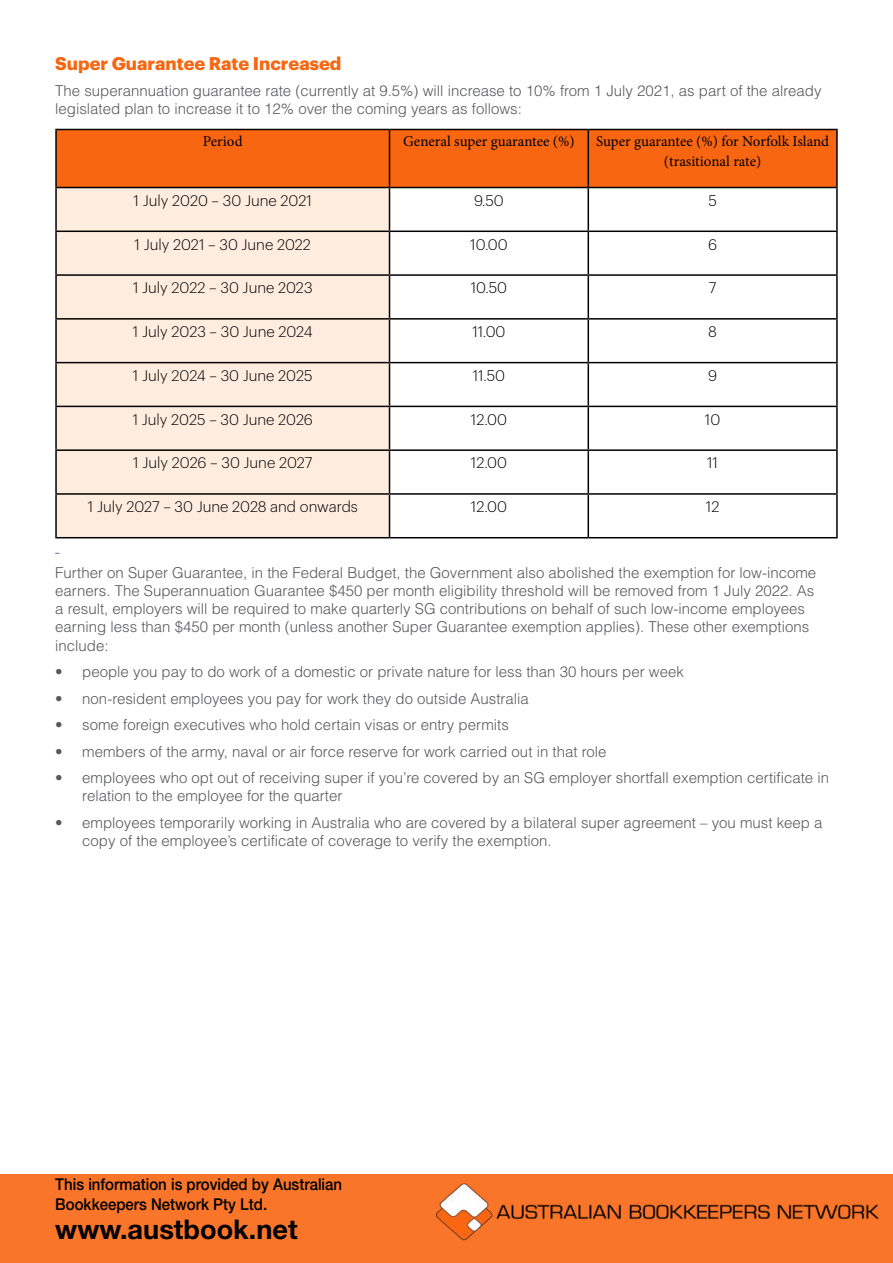
<style>
.page{position:relative;width:893px;height:1263px;background:#fff}
.page>*{position:absolute;margin:0;border:0;box-sizing:border-box;transform-origin:0 0}
.t1{font:700 27.15px "Helvetica Neue LT Std";color:#000}
.t2{font:700 18px "Graphik";color:#f96611}
.t3{font:500 16.35px/19.5px "Helvetica Neue LT Std";color:#000;scale:.92 1}
.t4{font:300 15px/18px "Helvetica";color:#58595b}
.t5{font:300 15px "Graphik";color:#000}
.t6{font:15px/19.5px "Minion Pro";color:#000;text-align:center}
</style>
<div class="page">
<div style="left:0;top:1174px;width:893px;height:89px;background:#f97529"></div>
<img style="left:436px;top:1183px;width:443px;height:58px">
<div style="left:57px;top:130px;width:779px;height:57px;background:#f96611"></div>
<div style="left:57px;top:188px;width:332px;height:349px;background:#feecdf"></div>
<hr style="left:55px;top:129px;width:334px;height:1px;background:#000">
<hr style="left:55px;top:130px;width:2px;height:57px;background:#000">
<hr style="left:389px;top:129px;width:199px;height:1px;background:#000">
<hr style="left:389px;top:130px;width:1px;height:57px;background:#000">
<hr style="left:588px;top:129px;width:250px;height:1px;background:#000">
<hr style="left:588px;top:130px;width:1px;height:57px;background:#000">
<hr style="left:836px;top:130px;width:2px;height:57px;background:#000">
<hr style="left:55px;top:187px;width:334px;height:1px;background:#000">
<hr style="left:55px;top:188px;width:2px;height:43px;background:#000">
<hr style="left:389px;top:187px;width:199px;height:1px;background:#000">
<hr style="left:389px;top:188px;width:1px;height:43px;background:#000">
<hr style="left:588px;top:187px;width:250px;height:1px;background:#000">
<hr style="left:588px;top:188px;width:1px;height:43px;background:#000">
<hr style="left:836px;top:188px;width:2px;height:43px;background:#000">
<hr style="left:55px;top:231px;width:334px;height:1px;background:#000">
<hr style="left:55px;top:232px;width:2px;height:42px;background:#000">
<hr style="left:389px;top:231px;width:199px;height:1px;background:#000">
<hr style="left:389px;top:232px;width:1px;height:42px;background:#000">
<hr style="left:588px;top:231px;width:250px;height:1px;background:#000">
<hr style="left:588px;top:232px;width:1px;height:42px;background:#000">
<hr style="left:836px;top:232px;width:2px;height:42px;background:#000">
<hr style="left:55px;top:274px;width:334px;height:2px;background:#000">
<hr style="left:55px;top:276px;width:2px;height:42px;background:#000">
<hr style="left:389px;top:274px;width:199px;height:2px;background:#000">
<hr style="left:389px;top:276px;width:1px;height:42px;background:#000">
<hr style="left:588px;top:274px;width:250px;height:2px;background:#000">
<hr style="left:588px;top:276px;width:1px;height:42px;background:#000">
<hr style="left:836px;top:276px;width:2px;height:42px;background:#000">
<hr style="left:55px;top:318px;width:334px;height:2px;background:#000">
<hr style="left:55px;top:320px;width:2px;height:42px;background:#000">
<hr style="left:389px;top:318px;width:199px;height:2px;background:#000">
<hr style="left:389px;top:320px;width:1px;height:42px;background:#000">
<hr style="left:588px;top:318px;width:250px;height:2px;background:#000">
<hr style="left:588px;top:320px;width:1px;height:42px;background:#000">
<hr style="left:836px;top:320px;width:2px;height:42px;background:#000">
<hr style="left:55px;top:362px;width:334px;height:1px;background:#000">
<hr style="left:55px;top:363px;width:2px;height:43px;background:#000">
<hr style="left:389px;top:362px;width:199px;height:1px;background:#000">
<hr style="left:389px;top:363px;width:1px;height:43px;background:#000">
<hr style="left:588px;top:362px;width:250px;height:1px;background:#000">
<hr style="left:588px;top:363px;width:1px;height:43px;background:#000">
<hr style="left:836px;top:363px;width:2px;height:43px;background:#000">
<hr style="left:55px;top:406px;width:334px;height:1px;background:#000">
<hr style="left:55px;top:407px;width:2px;height:42px;background:#000">
<hr style="left:389px;top:406px;width:199px;height:1px;background:#000">
<hr style="left:389px;top:407px;width:1px;height:42px;background:#000">
<hr style="left:588px;top:406px;width:250px;height:1px;background:#000">
<hr style="left:588px;top:407px;width:1px;height:42px;background:#000">
<hr style="left:836px;top:407px;width:2px;height:42px;background:#000">
<hr style="left:55px;top:449px;width:334px;height:2px;background:#000">
<hr style="left:55px;top:451px;width:2px;height:42px;background:#000">
<hr style="left:389px;top:449px;width:199px;height:2px;background:#000">
<hr style="left:389px;top:451px;width:1px;height:42px;background:#000">
<hr style="left:588px;top:449px;width:250px;height:2px;background:#000">
<hr style="left:588px;top:451px;width:1px;height:42px;background:#000">
<hr style="left:836px;top:451px;width:2px;height:42px;background:#000">
<hr style="left:55px;top:493px;width:334px;height:2px;background:#000">
<hr style="left:55px;top:495px;width:2px;height:42px;background:#000">
<hr style="left:389px;top:493px;width:199px;height:2px;background:#000">
<hr style="left:389px;top:495px;width:1px;height:42px;background:#000">
<hr style="left:588px;top:493px;width:250px;height:2px;background:#000">
<hr style="left:588px;top:495px;width:1px;height:42px;background:#000">
<hr style="left:836px;top:495px;width:2px;height:42px;background:#000">
<hr style="left:55px;top:537px;width:334px;height:1px;background:#000">
<hr style="left:389px;top:537px;width:199px;height:1px;background:#000">
<hr style="left:588px;top:537px;width:250px;height:1px;background:#000">
<p class="t2" style="left:55px;top:49px;width:288px">Super Guarantee Rate Increased</p>
<p class="t4" style="left:55px;top:81px;width:768px">The superannuation guarantee rate (currently at 9.5%) will increase to 10% from 1 July 2021, as part of the already legislated plan to increase it to 12% over the coming years as follows:</p>
<p class="t6" style="left:203px;top:132px;width:41px">Period</p>
<p class="t6" style="left:403px;top:132px;width:173px">General super guarantee (%)</p>
<p class="t6" style="left:596px;top:132px;width:235px">Super guarantee (%) for Norfolk Island (trasitional rate)</p>
<p class="t5" style="left:134px;top:189px;width:180px">1 July 2020 – 30 June 2021</p>
<p class="t5" style="left:474px;top:189px;width:31px">9.50</p>
<p class="t5" style="left:708px;top:189px;width:10px">5</p>
<p class="t5" style="left:135px;top:233px;width:178px">1 July 2021 – 30 June 2022</p>
<p class="t5" style="left:470px;top:233px;width:39px">10.00</p>
<p class="t5" style="left:708px;top:233px;width:10px">6</p>
<p class="t5" style="left:133px;top:277px;width:181px">1 July 2022 – 30 June 2023</p>
<p class="t5" style="left:471px;top:277px;width:38px">10.50</p>
<p class="t5" style="left:709px;top:277px;width:9px">7</p>
<p class="t5" style="left:133px;top:321px;width:181px">1 July 2023 – 30 June 2024</p>
<p class="t5" style="left:472px;top:321px;width:35px">11.00</p>
<p class="t5" style="left:708px;top:321px;width:10px">8</p>
<p class="t5" style="left:133px;top:364px;width:181px">1 July 2024 – 30 June 2025</p>
<p class="t5" style="left:473px;top:364px;width:34px">11.50</p>
<p class="t5" style="left:708px;top:364px;width:10px">9</p>
<p class="t5" style="left:133px;top:408px;width:182px">1 July 2025 – 30 June 2026</p>
<p class="t5" style="left:471px;top:408px;width:37px">12.00</p>
<p class="t5" style="left:705px;top:408px;width:17px">10</p>
<p class="t5" style="left:133px;top:452px;width:181px">1 July 2026 – 30 June 2027</p>
<p class="t5" style="left:471px;top:452px;width:37px">12.00</p>
<p class="t5" style="left:707px;top:452px;width:12px">11</p>
<p class="t5" style="left:88px;top:496px;width:272px">1 July 2027 – 30 June 2028 and onwards</p>
<p class="t5" style="left:471px;top:496px;width:37px">12.00</p>
<p class="t5" style="left:706px;top:496px;width:15px">12</p>
<p class="t4" style="left:55px;top:564px;width:762px">Further on Super Guarantee, in the Federal Budget, the Government also abolished the exemption for low-income earners. The Superannuation Guarantee $450 per month eligibility threshold will be removed from 1 July 2022. As a result, employers will be required to make quarterly SG contributions on behalf of such low-income employees earning less than $450 per month (unless another Super Guarantee exemption applies). These other exemptions include:</p>
<p class="t4" style="left:55px;top:662px;width:630px">• people you pay to do work of a domestic or private nature for less than 30 hours per week</p>
<p class="t4" style="left:55px;top:689px;width:475px">• non-resident employees you pay for work they do outside Australia</p>
<p class="t4" style="left:55px;top:715px;width:455px">• some foreign executives who hold certain visas or entry permits</p>
<p class="t4" style="left:55px;top:742px;width:553px">• members of the army, naval or air force reserve for work carried out in that role</p>
<p class="t4" style="left:82px;top:768px;width:748px;text-indent:-27px">• employees who opt out of receiving super if you’re covered by an SG employer shortfall exemption certificate in relation to the employee for the quarter</p>
<p class="t4" style="left:82px;top:813px;width:742px;text-indent:-27px">• employees temporarily working in Australia who are covered by a bilateral super agreement – you must keep a copy of the employee’s certificate of coverage to verify the exemption.</p>
<p class="t3" style="left:55px;top:1174px;width:313px">This information is provided by Australian<br>Bookkeepers Network Pty Ltd.</p>
<h1 class="t1" style="left:55px;top:1213px;width:244px">www.austbook.net</h1>
</div>
